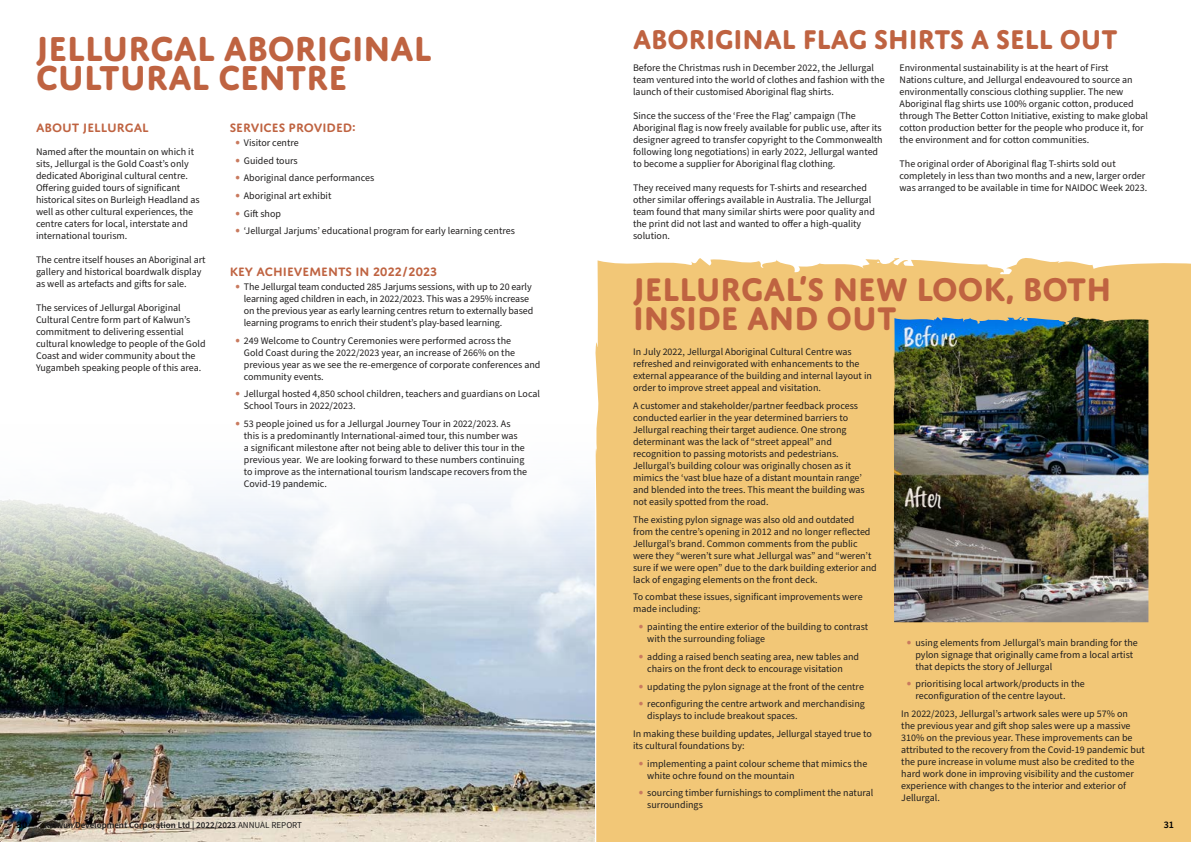
<style>
.page{position:relative;width:1191px;height:842px;background:#fff}
.page>*{position:absolute;margin:0;border:0;box-sizing:border-box;transform-origin:0 0}
.Heading_1{font:700 37px/29px "Domus Titling";color:#bf6341;scale:.95 1}
.Story_Heading{font:700 35px/29px "Domus Titling";color:#bf6341;scale:.95 1}
.Story_Heading-2{font:700 29px "Domus Titling";color:#bf6341;scale:.95 1}
.Heading_2{font:600 13px "Domus Titling";color:#bf6341}
.Body_Copy{font:10px/12px "Source Sans Pro";color:#201e1e}
.t1{font:600 10px "Source Sans Pro";color:#000}
.t2{font:600 9px "Source Sans Pro";color:#201e1e}
.s1{font-weight:700;font-size:13px;color:#c97a5e}
.s2{font-weight:400}
</style>
<div class="page">
<img style="left:0;top:490px;width:594px;height:352px">
<div style="left:595px;top:258px;width:596px;height:584px;background:#f2c777"></div>
<img style="left:893px;top:317px;width:255px;height:305px">
<p class="Heading_1" style="left:36px;top:33px;width:418px">JELLURGAL ABORIGINAL<br>CULTURAL CENTRE</p>
<p class="Heading_2" style="left:230px;top:120px;width:128px">SERVICES PROVIDED:</p>
<p class="Body_Copy" style="left:235px;top:137px;width:65px"><span class="s1">•</span> Visitor centre</p>
<p class="Body_Copy" style="left:235px;top:155px;width:64px"><span class="s1">•</span> Guided tours</p>
<p class="Body_Copy" style="left:235px;top:172px;width:140px"><span class="s1">•</span> Aboriginal dance performances</p>
<p class="Body_Copy" style="left:235px;top:190px;width:98px"><span class="s1">•</span> Aboriginal art exhibit</p>
<p class="Body_Copy" style="left:235px;top:208px;width:47px"><span class="s1">•</span> Gift shop</p>
<p class="Body_Copy" style="left:235px;top:225px;width:281px"><span class="s1">•</span> ‘Jellurgal Jarjums’ educational program for early learning centres</p>
<p class="Heading_2" style="left:36px;top:120px;width:114px">ABOUT JELLURGAL</p>
<p class="Body_Copy" style="left:36px;top:146px;width:165px">Named after the mountain on which it sits, Jellurgal is the Gold Coast’s only dedicated Aboriginal cultural centre.<br>Offering guided tours of significant historical sites on Burleigh Headland as well as other cultural experiences, the centre caters for local, interstate and international tourism.</p>
<p class="Body_Copy" style="left:36px;top:254px;width:171px">The centre itself houses an Aboriginal art gallery and historical boardwalk display as well as artefacts and gifts for sale.</p>
<p class="Body_Copy" style="left:36px;top:302px;width:171px">The services of Jellurgal Aboriginal Cultural Centre form part of Kalwun’s commitment to delivering essential cultural knowledge to people of the Gold Coast and wider community about the Yugambeh speaking people of this area.</p>
<p class="Heading_2" style="left:230px;top:264px;width:209px">KEY ACHIEVEMENTS IN 2022/2023</p>
<p class="Body_Copy" style="left:244px;top:281px;width:291px;text-indent:-9px"><span class="s1">•</span> The Jellurgal team conducted 285 Jarjums sessions, with up to 20 early learning aged children in each, in 2022/2023. This was a 295% increase on the previous year as early learning centres return to externally based learning programs to enrich their student’s play-based learning.</p>
<p class="Body_Copy" style="left:244px;top:335px;width:298px;text-indent:-9px"><span class="s1">•</span> 249 Welcome to Country Ceremonies were performed across the<br>Gold Coast during the 2022/2023 year, an increase of 266% on the previous year as we see the re-emergence of corporate conferences and community events.</p>
<p class="Body_Copy" style="left:244px;top:388px;width:298px;text-indent:-9px"><span class="s1">•</span> Jellurgal hosted 4,850 school children, teachers and guardians on Local<br>School Tours in 2022/2023.</p>
<p class="Body_Copy" style="left:244px;top:418px;width:285px;text-indent:-9px"><span class="s1">•</span> 53 people joined us for a Jellurgal Journey Tour in 2022/2023. As this is a predominantly International-aimed tour, this number was<br>a significant milestone after not being able to deliver this tour in the previous year. We are looking forward to these numbers continuing to improve as the international tourism landscape recovers from the Covid-19 pandemic.</p>
<p class="Story_Heading-2" style="left:633px;top:22px;width:511px">ABORIGINAL FLAG SHIRTS A SELL OUT</p>
<p class="Body_Copy" style="left:633px;top:62px;width:253px">Before the Christmas rush in December 2022, the Jellurgal team ventured into the world of clothes and fashion with the launch of their customised Aboriginal flag shirts.</p>
<p class="Body_Copy" style="left:633px;top:110px;width:251px">Since the success of the ‘Free the Flag’ campaign (The Aboriginal flag is now freely available for public use, after its designer agreed to transfer copyright to the Commonwealth following long negotiations) in early 2022, Jellurgal wanted to become a supplier for Aboriginal flag clothing.</p>
<p class="Body_Copy" style="left:633px;top:182px;width:243px">They received many requests for T-shirts and researched other similar offerings available in Australia. The Jellurgal team found that many similar shirts were poor quality and the print did not last and wanted to offer a high-quality solution.</p>
<p class="Body_Copy" style="left:899px;top:62px;width:250px">Environmental sustainability is at the heart of First<br>Nations culture, and Jellurgal endeavoured to source an environmentally conscious clothing supplier. The new Aboriginal flag shirts use 100% organic cotton, produced through The Better Cotton Initiative, existing to make global cotton production better for the people who produce it, for the environment and for cotton communities.</p>
<p class="Body_Copy" style="left:899px;top:158px;width:249px">The original order of Aboriginal flag T-shirts sold out completely in less than two months and a new, larger order was arranged to be available in time for NAIDOC Week 2023.</p>
<p class="Story_Heading" style="left:633px;top:274px;width:505px">JELLURGAL’S NEW LOOK, BOTH<br>INSIDE AND OUT</p>
<p class="Body_Copy" style="left:633px;top:346px;width:240px">In July 2022, Jellurgal Aboriginal Cultural Centre was refreshed and reinvigorated with enhancements to the external appearance of the building and internal layout in order to improve street appeal and visitation.</p>
<p class="Body_Copy" style="left:633px;top:400px;width:233px">A customer and stakeholder/partner feedback process conducted earlier in the year determined barriers to Jellurgal reaching their target audience. One strong determinant was the lack of “street appeal” and recognition to passing motorists and pedestrians.<br>Jellurgal’s building colour was originally chosen as it mimics the ‘vast blue haze of a distant mountain range’ and blended into the trees. This meant the building was not easily spotted from the road.</p>
<p class="Body_Copy" style="left:633px;top:514px;width:245px">The existing pylon signage was also old and outdated from the centre’s opening in 2012 and no longer reflected Jellurgal’s brand. Common comments from the public were they “weren’t sure what Jellurgal was” and “weren’t sure if we were open” due to the dark building exterior and lack of engaging elements on the front deck.</p>
<p class="Body_Copy" style="left:633px;top:591px;width:231px">To combat these issues, significant improvements were made including:</p>
<p class="Body_Copy" style="left:647px;top:621px;width:222px;text-indent:-9px"><span class="s1">•</span> painting the entire exterior of the building to contrast with the surrounding foliage</p>
<p class="Body_Copy" style="left:647px;top:651px;width:213px;text-indent:-9px"><span class="s1">•</span> adding a raised bench seating area, new tables and chairs on the front deck to encourage visitation</p>
<p class="Body_Copy" style="left:639px;top:680px;width:227px"><span class="s1">•</span> updating the pylon signage at the front of the centre</p>
<p class="Body_Copy" style="left:647px;top:698px;width:219px;text-indent:-9px"><span class="s1">•</span> reconfiguring the centre artwork and merchandising displays to include breakout spaces.</p>
<p class="Body_Copy" style="left:633px;top:728px;width:240px">In making these building updates, Jellurgal stayed true to its cultural foundations by:</p>
<p class="Body_Copy" style="left:647px;top:757px;width:221px;text-indent:-9px"><span class="s1">•</span> implementing a paint colour scheme that mimics the white ochre found on the mountain</p>
<p class="Body_Copy" style="left:647px;top:787px;width:227px;text-indent:-9px"><span class="s1">•</span> sourcing timber furnishings to compliment the natural surroundings</p>
<p class="Body_Copy" style="left:915px;top:637px;width:224px;text-indent:-9px"><span class="s1">•</span> using elements from Jellurgal’s main branding for the pylon signage that originally came from a local artist that depicts the story of Jellurgal</p>
<p class="Body_Copy" style="left:915px;top:678px;width:171px;text-indent:-9px"><span class="s1">•</span> prioritising local artwork/products in the reconfiguration of the centre layout.</p>
<p class="Body_Copy" style="left:901px;top:708px;width:245px">In 2022/2023, Jellurgal’s artwork sales were up 57% on<br>the previous year and gift shop sales were up a massive 310% on the previous year. These improvements can be attributed to the recovery from the Covid-19 pandemic but the pure increase in volume must also be credited to the hard work done in improving visibility and the customer experience with changes to the interior and exterior of Jellurgal.</p>
<p class="t1" style="left:17px;top:818px;width:12px">30</p>
<p class="t2" style="left:44px;top:819px;width:260px">Kalwun Development Corporation Ltd | 2022/2023 <span class="s2">ANNUAL REPORT</span></p>
<p class="t1" style="left:1163px;top:818px;width:12px">31</p>
</div>
